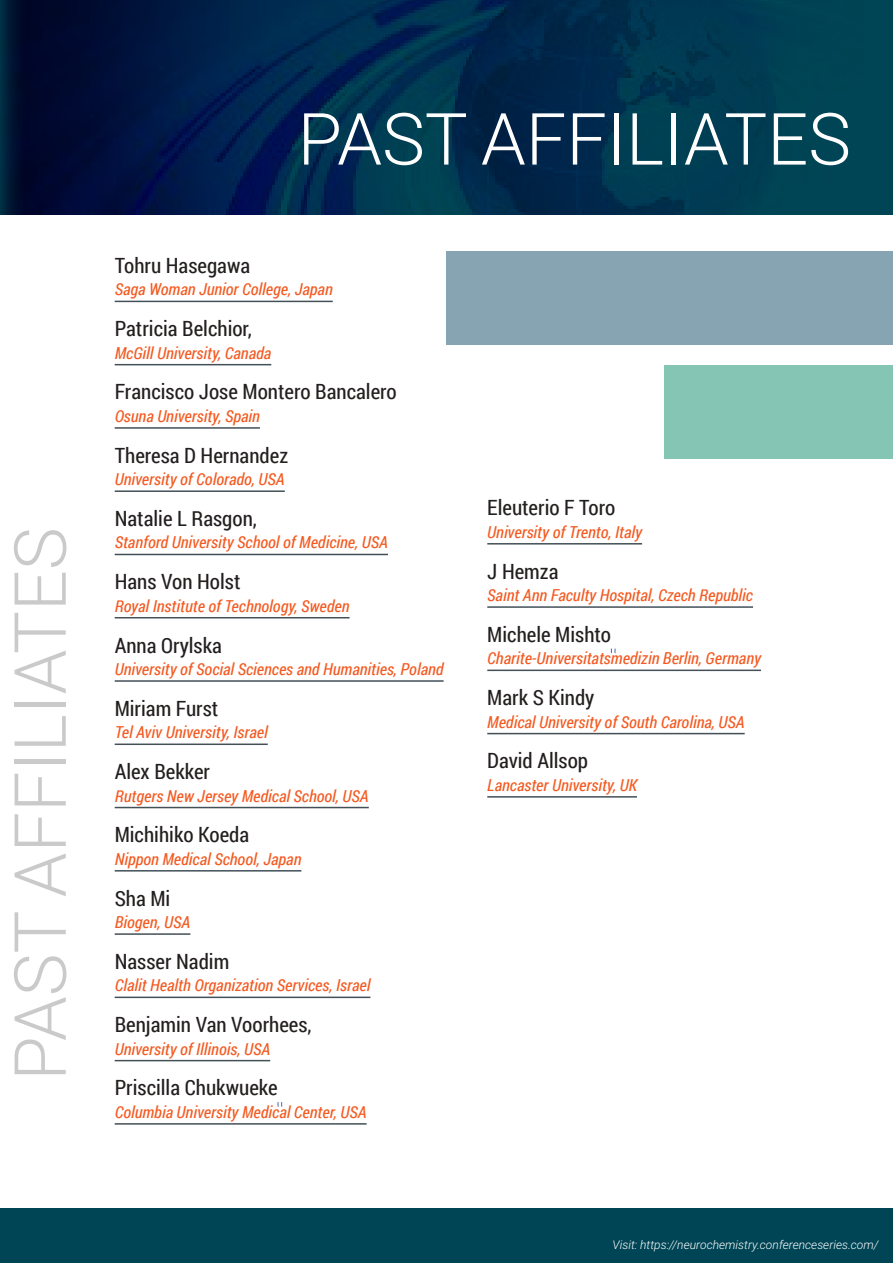
<style>
.page{position:relative;width:893px;height:1263px;background:#fff}
.page>*{position:absolute;margin:0;border:0;box-sizing:border-box;transform-origin:0 0}
.t1{font:300 72px "Roboto";color:#fff}
.t2{font:300 72px "Roboto";color:#cbcacb}
.t3{font:21px "Roboto Condensed";color:#241f1f}
.t4{font:italic 16.5px "Roboto Condensed";color:#f45a21}
.t5{font:italic 300 12px "Roboto";color:#fff}
</style>
<div class="page">
<div style="left:0;top:1209px;width:893px;height:54px;background:#004555"></div>
<div style="left:0;top:0;width:893px;height:215px;background:#004555"></div>
<img style="left:0;top:0;width:768px;height:215px">
<div style="left:446px;top:251px;width:447px;height:93px;background:#87a4b3"></div>
<div style="left:664px;top:366px;width:229px;height:93px;background:#85c5b4"></div>
<hr style="left:115px;top:301px;width:218px;height:1px;background:#435058">
<hr style="left:115px;top:364px;width:156px;height:1px;background:#435058">
<hr style="left:115px;top:427px;width:145px;height:2px;background:#435058">
<hr style="left:115px;top:490px;width:170px;height:2px;background:#435058">
<hr style="left:115px;top:554px;width:273px;height:1px;background:#435058">
<hr style="left:115px;top:617px;width:235px;height:1px;background:#435058">
<hr style="left:115px;top:680px;width:329px;height:2px;background:#435058">
<hr style="left:115px;top:743px;width:153px;height:2px;background:#435058">
<hr style="left:115px;top:807px;width:254px;height:1px;background:#435058">
<hr style="left:115px;top:870px;width:186px;height:1px;background:#435058">
<hr style="left:115px;top:933px;width:75px;height:2px;background:#435058">
<hr style="left:115px;top:996px;width:255px;height:2px;background:#435058">
<hr style="left:115px;top:1060px;width:155px;height:1px;background:#435058">
<hr style="left:115px;top:1123px;width:252px;height:1px;background:#435058">
<hr style="left:487px;top:543px;width:155px;height:1px;background:#435058">
<hr style="left:487px;top:606px;width:266px;height:2px;background:#435058">
<svg style="left:611px;top:649px;width:5px;height:4px"></svg>
<hr style="left:487px;top:670px;width:274px;height:1px;background:#435058">
<hr style="left:487px;top:733px;width:258px;height:1px;background:#435058">
<hr style="left:487px;top:796px;width:150px;height:2px;background:#435058">
<h1 class="t2" style="left:-10px;top:1081px;width:555px;rotate:-90deg">PAST AFFILIATES</h1>
<h1 class="t1" style="left:298px;top:89px;width:555px">PAST AFFILIATES</h1>
<p class="t3" style="left:115px;top:251px;width:137px">Tohru Hasegawa</p>
<p class="t4" style="left:115px;top:278px;width:220px">Saga Woman Junior College, Japan</p>
<p class="t3" style="left:115px;top:314px;width:139px">Patricia Belchior,</p>
<p class="t4" style="left:115px;top:341px;width:158px">McGill University, Canada</p>
<p class="t3" style="left:115px;top:377px;width:283px">Francisco Jose Montero Bancalero</p>
<p class="t4" style="left:115px;top:405px;width:147px">Osuna University, Spain</p>
<p class="t3" style="left:115px;top:441px;width:175px">Theresa D Hernandez</p>
<p class="t4" style="left:115px;top:468px;width:172px">University of Colorado, USA</p>
<p class="t3" style="left:115px;top:504px;width:144px">Natalie L Rasgon,</p>
<p class="t4" style="left:115px;top:531px;width:275px">Stanford University School of Medicine, USA</p>
<p class="t3" style="left:115px;top:567px;width:127px">Hans Von Holst</p>
<p class="t4" style="left:115px;top:594px;width:236px">Royal Institute of Technology, Sweden</p>
<p class="t3" style="left:115px;top:630px;width:109px">Anna Orylska</p>
<p class="t4" style="left:115px;top:658px;width:330px">University of Social Sciences and Humanities, Poland</p>
<p class="t3" style="left:115px;top:694px;width:105px">Miriam Furst</p>
<p class="t4" style="left:115px;top:721px;width:155px">Tel Aviv University, Israel</p>
<p class="t3" style="left:115px;top:757px;width:97px">Alex Bekker</p>
<p class="t4" style="left:115px;top:784px;width:256px">Rutgers New Jersey Medical School, USA</p>
<p class="t3" style="left:115px;top:820px;width:136px">Michihiko Koeda</p>
<p class="t4" style="left:115px;top:847px;width:188px">Nippon Medical School, Japan</p>
<p class="t3" style="left:115px;top:883px;width:57px">Sha Mi</p>
<p class="t4" style="left:115px;top:911px;width:77px">Biogen, USA</p>
<p class="t3" style="left:115px;top:947px;width:116px">Nasser Nadim</p>
<p class="t4" style="left:115px;top:974px;width:257px">Clalit Health Organization Services, Israel</p>
<p class="t3" style="left:115px;top:1010px;width:198px">Benjamin Van Voorhees,</p>
<p class="t4" style="left:115px;top:1037px;width:157px">University of Illinois, USA</p>
<p class="t3" style="left:115px;top:1073px;width:164px">Priscilla Chukwueke</p>
<p class="t4" style="left:115px;top:1100px;width:253px">Columbia University Medical Center, USA</p>
<p class="t3" style="left:487px;top:493px;width:130px">Eleuterio F Toro</p>
<p class="t4" style="left:487px;top:520px;width:156px">University of Trento, Italy</p>
<p class="t3" style="left:487px;top:556px;width:73px">J Hemza</p>
<p class="t4" style="left:487px;top:584px;width:267px">Saint Ann Faculty Hospital, Czech Republic</p>
<p class="t3" style="left:487px;top:620px;width:125px">Michele Mishto</p>
<p class="t4" style="left:487px;top:647px;width:275px">Charite-Universitatsmedizin Berlin, Germany</p>
<p class="t3" style="left:487px;top:683px;width:109px">Mark S Kindy</p>
<p class="t4" style="left:487px;top:710px;width:259px">Medical University of South Carolina, USA</p>
<p class="t3" style="left:487px;top:746px;width:102px">David Allsop</p>
<p class="t4" style="left:487px;top:773px;width:151px">Lancaster University, UK</p>
<p class="t5" style="left:612px;top:1236px;width:268px">Visit: https://neurochemistry.conferenceseries.com/</p>
</div>
